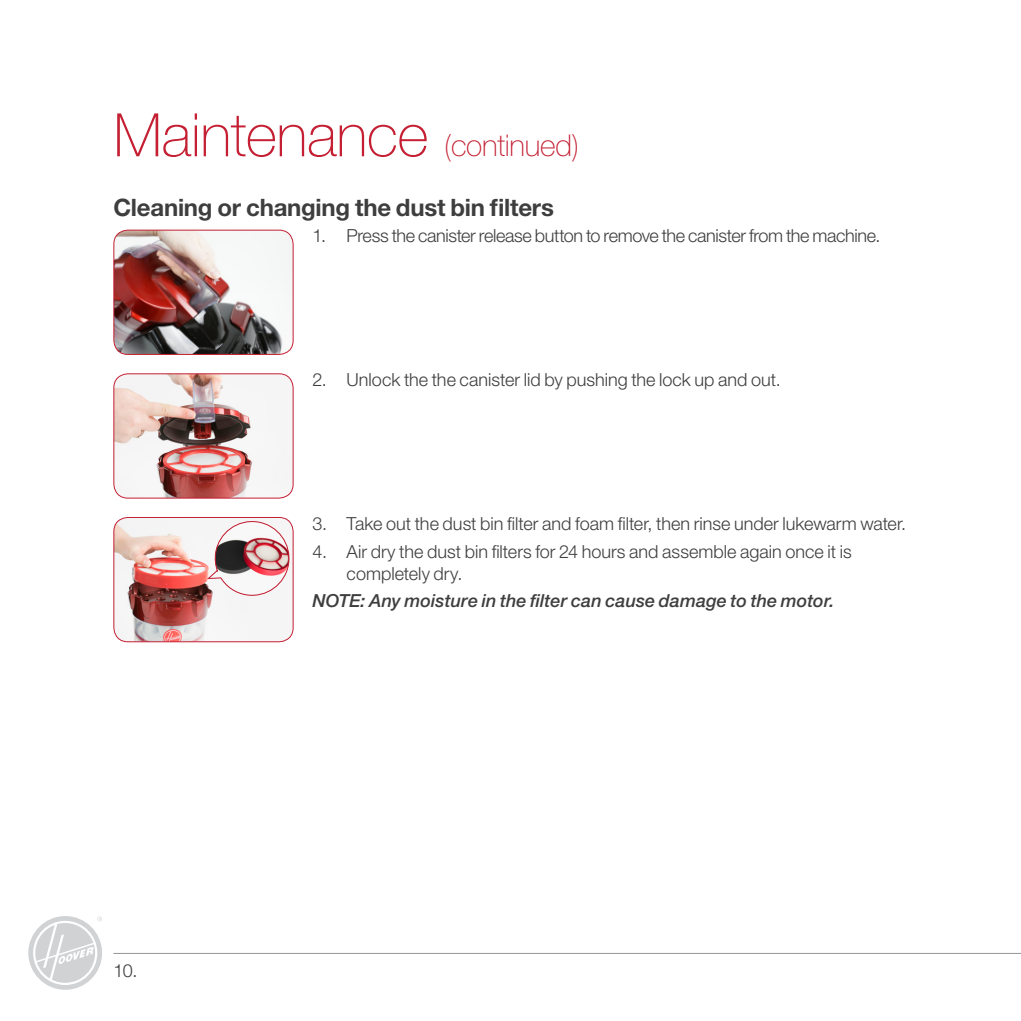
<style>
.page{position:relative;width:1021px;height:1021px;background:#fff}
.page>*{position:absolute;margin:0;border:0;box-sizing:border-box;transform-origin:0 0}
.Main_Heading{font:100 60px "Helvetica Neue LT Std";letter-spacing:-.01em;color:#c41f32}
.Body_List{font:700 24px "Helvetica Neue LT Std";letter-spacing:-.01em;color:#3e3e3f}
.Body_List-2{font:300 18px/22px "Helvetica Neue LT Std";color:#3e3e3f}
.Body_List-3{font:300 18px "Helvetica Neue LT Std";letter-spacing:-.02em;color:#3e3e3f}
.Note{font:italic 500 18px "Helvetica Neue LT Std";letter-spacing:.005em;color:#3e3e3f}
.s1{font-size:30px}
</style>
<div class="page">
<img style="left:114px;top:230px;width:179px;height:124px">
<div style="left:113px;top:230px;width:180px;height:125px;border:1px solid #c41f32;border-radius:14px"></div>
<img style="left:114px;top:517px;width:179px;height:124px">
<div style="left:113px;top:517px;width:180px;height:125px;border:1px solid #c41f32;border-radius:14px"></div>
<img style="left:114px;top:374px;width:179px;height:124px">
<div style="left:113px;top:373px;width:180px;height:125px;border:1px solid #c41f32;border-radius:14px"></div>
<img style="left:207px;top:518px;width:85px;height:80px">
<svg style="left:28px;top:916px;width:74px;height:73px"></svg>
<hr style="left:113px;top:952px;width:907px;height:1px;background:#939598">
<p class="Main_Heading" style="left:113px;top:101px;width:467px">Maintenance <span class="s1">(continued)</span></p>
<p class="Body_List" style="left:113px;top:192px;width:442px">Cleaning or changing the dust bin filters</p>
<p class="Body_List-3" style="left:312px;top:225px;width:569px">1. Press the canister release button to remove the canister from the machine.</p>
<p class="Body_List-2" style="left:312px;top:368px;width:470px">2. Unlock the the canister lid by pushing the lock up and out.</p>
<p class="Body_List-2" style="left:113px;top:959px;width:25px">10.</p>
<p class="Body_List-2" style="left:312px;top:512px;width:595px">3. Take out the dust bin filter and foam filter, then rinse under lukewarm water.</p>
<p class="Body_List-2" style="left:346px;top:540px;width:506px;text-indent:-34px">4. Air dry the dust bin filters for 24 hours and assemble again once it is completely dry.</p>
<p class="Note" style="left:312px;top:590px;width:523px">NOTE: Any moisture in the filter can cause damage to the motor.</p>
</div>
